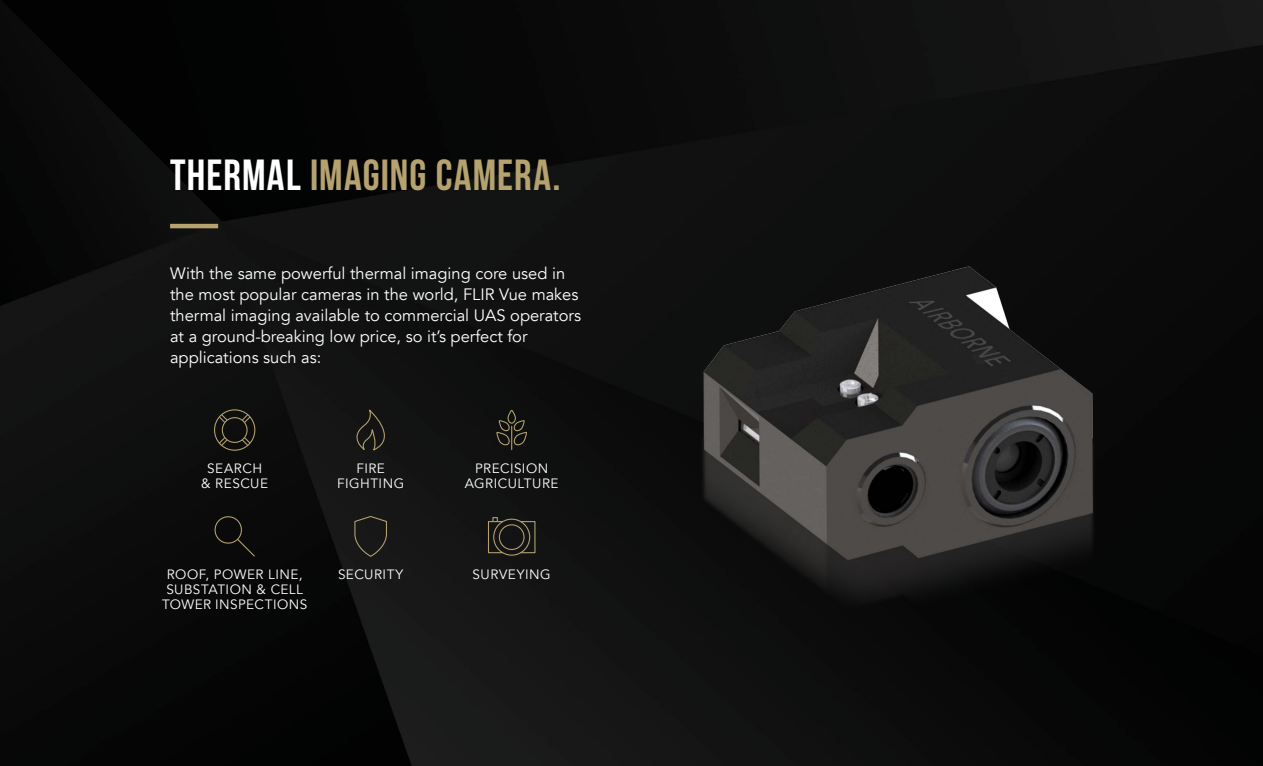
<style>
.page{position:relative;width:1263px;height:766px;background:#fff}
.page>*{position:absolute;margin:0;border:0;box-sizing:border-box;transform-origin:0 0}
.t1{font:43.5px "Bebas Neue";letter-spacing:.025em;color:#fff}
.t2{font:43.5px "Bebas Neue";color:#b5a26f}
.t3{font:16.5px/21px "Avenir";color:#fff}
.t4{font:13.5px/15px "Avenir";letter-spacing:.035em;color:#fff;text-align:center}
.s1{color:#b5a26f}
</style>
<div class="page">
<img style="left:0;top:0;width:1263px;height:765px">
<svg style="left:212px;top:514px;width:44px;height:43px;background:#141310"></svg>
<svg style="left:354px;top:515px;width:34px;height:42px"></svg>
<div style="left:493px;top:518px;width:37px;height:37px;border:1px solid #b5a26f;border-radius:50%"></div>
<svg style="left:492px;top:517px;width:6px;height:4px"></svg>
<div style="left:520px;top:521px;width:15px;height:32px;border:1px solid #b5a26f"></div>
<div style="left:488px;top:521px;width:15px;height:32px;border:1px solid #b5a26f"></div>
<div style="left:499px;top:524px;width:25px;height:26px;border:1px solid #b5a26f;border-radius:50%"></div>
<svg style="left:348px;top:409px;width:52px;height:43px;background:#1e1d1a"></svg>
<svg style="left:495px;top:409px;width:33px;height:40px"></svg>
<svg style="left:211px;top:406px;width:46px;height:47px;background:#23201a"></svg>
<hr style="left:170px;top:224px;width:48px;height:4px;background:#b5a26f">
<img style="left:672px;top:240px;width:455px;height:368px">
<h1 class="t1" style="left:170px;top:151px;width:210px">THERMAL <span class="s1">IMAGING</span></h1>
<h1 class="t2" style="left:436px;top:151px;width:126px">CAMERA.</h1>
<p class="t3" style="left:170px;top:263px;width:412px">With the same powerful thermal imaging core used in the most popular cameras in the world, FLIR Vue makes thermal imaging available to commercial UAS operators at a ground-breaking low price, so it’s perfect for applications such as:</p>
<p class="t4" style="left:201px;top:460px;width:60px;text-align:left;text-indent:6px">SEARCH &amp; RES</p>
<p class="t4" style="left:240px;top:475px;width:19px">CUE</p>
<p class="t4" style="left:337px;top:460px;width:69px">fire fighti ng</p>
<p class="t4" style="left:475px;top:460px;width:32px">Precisi</p>
<p class="t4" style="left:526px;top:460px;width:24px">on</p>
<p class="t4" style="left:465px;top:475px;width:30px">agricultur</p>
<p class="t4" style="left:551px;top:475px;width:10px">e</p>
<p class="t4" style="left:167px;top:566px;width:137px">roof, power li ne,</p>
<p class="t4" style="left:338px;top:566px;width:26px">securit</p>
<p class="t4" style="left:396px;top:566px;width:9px">y</p>
<p class="t4" style="left:162px;top:581px;width:145px">su bstation &amp; cell tower i nspections</p>
<p class="t4" style="left:473px;top:566px;width:10px">surv</p>
<p class="t4" style="left:508px;top:566px;width:44px">eyi ng</p>
</div>
